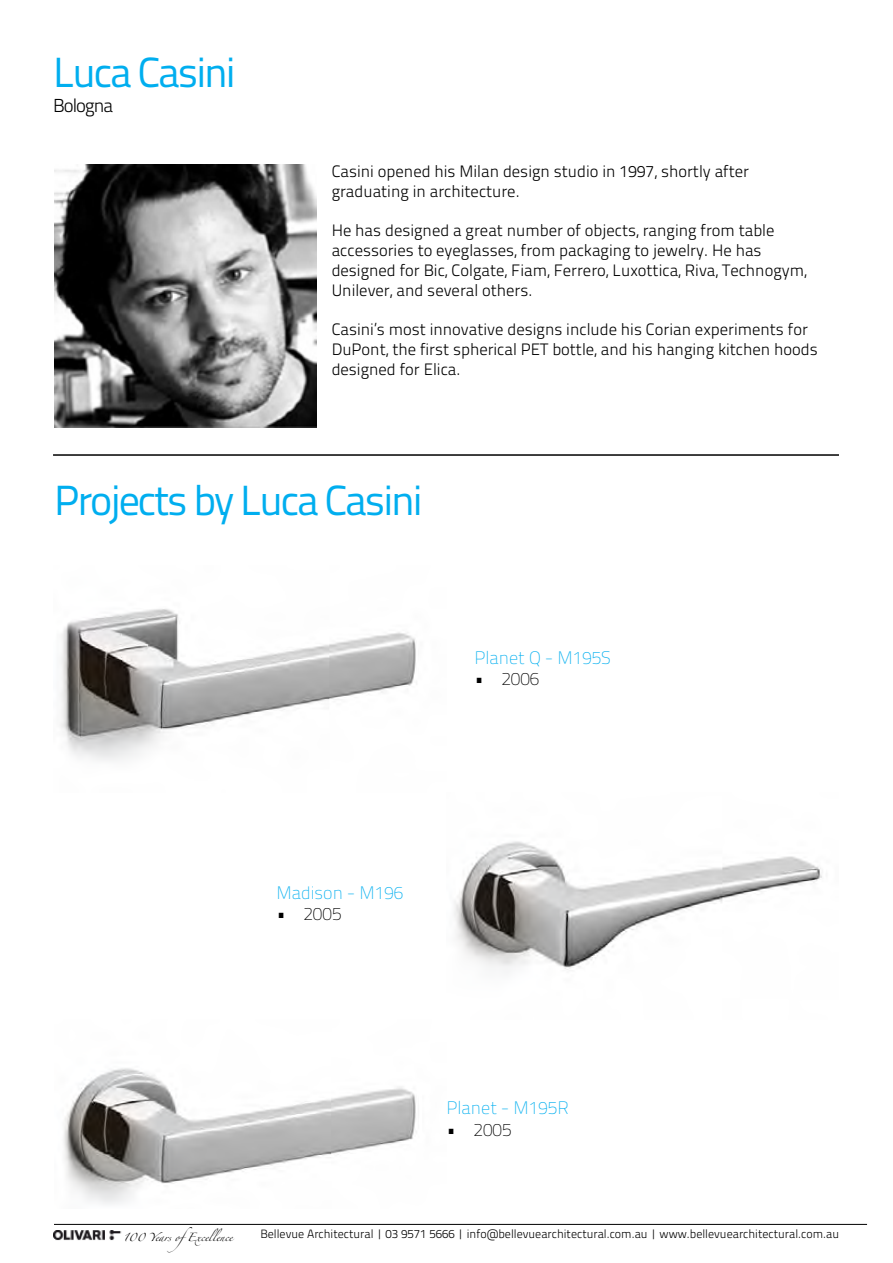
<style>
.page{position:relative;width:893px;height:1263px;background:#fff}
.page>*{position:absolute;margin:0;border:0;box-sizing:border-box;transform-origin:0 0}
.t1{font:42px "Titillium Text 25 L 400 wt";letter-spacing:-.05em;color:#00aeef}
.t2{font:18.75px "Titillium Text 25 L 250 wt";letter-spacing:-.05em;color:#000}
.t3{font:18px "Titillium Text 25 L 1 wt";color:#00aeef}
.t4{font:18px "Titillium Text 25 L 1 wt";color:#000}
.t5{font:16.5px/19.8px "Titillium Text 25 L 250 wt";color:#000}
.t6{font:12px "Titillium Text 25 L 250 wt";color:#000}
.t7{font:7.5px "Zapfino";color:#000}
</style>
<div class="page">
<img style="left:53px;top:1231px;width:68px;height:10px">
<hr style="left:54px;top:1224px;width:813px;height:1px;background:#000">
<hr style="left:53px;top:454px;width:786px;height:2px;background:#000">
<img style="left:54px;top:165px;width:263px;height:262px">
<img style="left:60px;top:609px;width:357px;height:152px">
<img style="left:454px;top:841px;width:368px;height:129px">
<img style="left:64px;top:1068px;width:352px;height:136px">
<h1 class="t1" style="left:53px;top:41px;width:184px">Luca Casini</h1>
<p class="t2" style="left:53px;top:92px;width:62px">Bologna</p>
<p class="t5" style="left:332px;top:160px;width:419px">Casini opened his Milan design studio in 1997, shortly after graduating in architecture.</p>
<p class="t5" style="left:332px;top:220px;width:477px">He has designed a great number of objects, ranging from table accessories to eyeglasses, from packaging to jewelry. He has designed for Bic, Colgate, Fiam, Ferrero, Luxottica, Riva, Technogym, Unilever, and several others.</p>
<p class="t5" style="left:332px;top:319px;width:488px">Casini’s most innovative designs include his Corian experiments for<br>DuPont, the first spherical PET bottle, and his hanging kitchen hoods designed for Elica.</p>
<h1 class="t1" style="left:54px;top:469px;width:370px">Projects by Luca Casini</h1>
<p class="t3" style="left:474px;top:645px;width:138px">Planet Q - M195S</p>
<p class="t4" style="left:474px;top:666px;width:67px">• 2006</p>
<p class="t3" style="left:276px;top:879px;width:128px">Madison - M196</p>
<p class="t4" style="left:276px;top:901px;width:67px">• 2005</p>
<p class="t3" style="left:446px;top:1095px;width:124px">Planet - M195R</p>
<p class="t4" style="left:446px;top:1117px;width:67px">• 2005</p>
<p class="t7" style="left:124px;top:1234px;width:111px">100 Years ofExcellence</p>
<p class="t6" style="left:260px;top:1225px;width:580px">Bellevue Architectural | 03 9571 5666 | info@bellevuearchitectural.com.au | www.bellevuearchitectural.com.au</p>
</div>
